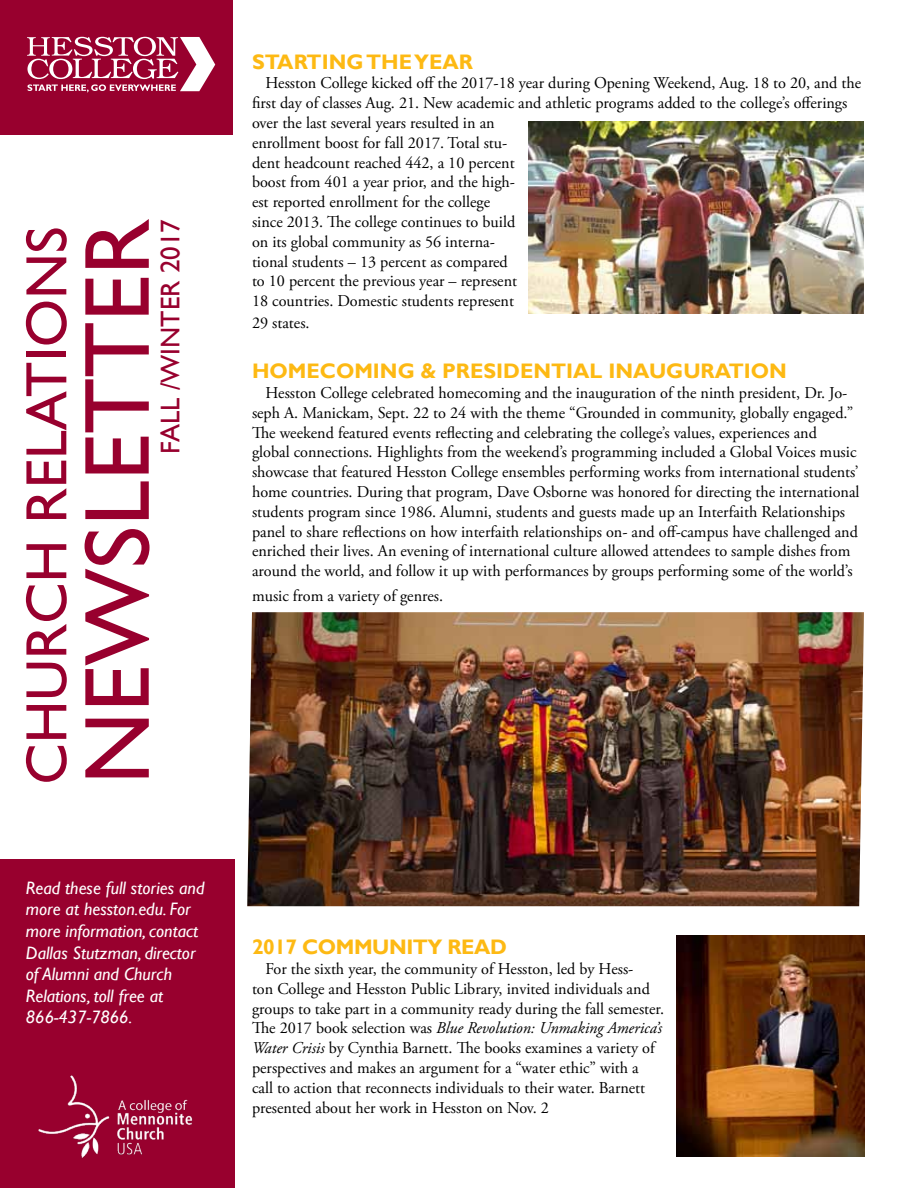
<style>
.page{position:relative;width:918px;height:1188px;background:#fff}
.page>*{position:absolute;margin:0;border:0;box-sizing:border-box;transform-origin:0 0}
.t1{font:93px "Gill Sans";color:#98002e}
.t2{font:58.5px "Gill Sans";color:#98002e}
.t3{font:27px "Gill Sans";color:#98002e}
.t4{font:700 21px "Gill Sans";color:#fdb913}
.t5{font:italic 18px/21.6px "Gill Sans";color:#fff}
.t6{font:16.5px/19.8px "Adobe Garamond Pro";color:#000}
.s1{font-style:italic}
</style>
<div class="page">
<img style="left:677px;top:935px;width:187px;height:222px">
<img style="left:528px;top:121px;width:336px;height:193px">
<div style="left:0;top:0;width:233px;height:135px;background:#98002e"></div>
<div style="left:0;top:860px;width:234px;height:328px;background:#98002e"></div>
<img style="left:38px;top:1075px;width:155px;height:83px">
<svg style="left:27px;top:37px;width:188px;height:55px"></svg>
<img style="left:247px;top:612px;width:617px;height:294px">
<h2 class="t2" style="left:13px;top:785px;width:560px;rotate:-90deg">CHURCH RELATIONS</h2>
<h1 class="t1" style="left:63px;top:785px;width:567px;rotate:-90deg">NEWSLETTER</h1>
<h3 class="t3" style="left:155px;top:454px;width:236px;rotate:-90deg">FALL /WINTER 2017</h3>
<p class="t5" style="left:26px;top:877px;width:180px">Read these full stories and more at hesston.edu. For more information, contact<br>Dallas Stutzman, director of Alumni and Church<br>Relations, toll free at<br>866-437-7866.</p>
<p class="t4" style="left:252px;top:49px;width:223px">STARTING THE YEAR</p>
<p class="t6" style="left:252px;top:74px;width:611px;text-indent:14px">Hesston College kicked off the 2017-18 year during Opening Weekend, Aug. 18 to 20, and the first day of classes Aug. 21. New academic and athletic programs added to the college’s offerings over the last several years resulted in an<br>enrollment boost for fall 2017. Total stu-<br>dent headcount reached 442, a 10 percent<br>boost from 401 a year prior, and the high-<br>est reported enrollment for the college<br>since 2013. The college continues to build<br>on its global community as 56 interna-<br>tional students – 13 percent as compared<br>to 10 percent the previous year – represent<br>18 countries. Domestic students represent</p>
<p class="t6" style="left:252px;top:313px;width:59px">29 states.</p>
<p class="t4" style="left:252px;top:358px;width:536px">HOMECOMING &amp; PRESIDENTIAL INAUGURATION</p>
<p class="t6" style="left:252px;top:383px;width:609px;text-indent:14px">Hesston College celebrated homecoming and the inauguration of the ninth president, Dr. Jo&shy;seph A. Manickam, Sept. 22 to 24 with the theme “Grounded in community, globally engaged.” The weekend featured events reflecting and celebrating the college’s values, experiences and<br>global connections. Highlights from the weekend’s programming included a Global Voices music showcase that featured Hesston College ensembles performing works from international students’ home countries. During that program, Dave Osborne was honored for directing the international students program since 1986. Alumni, students and guests made up an Interfaith Relationships panel to share reflections on how interfaith relationships on- and off-campus have challenged and enriched their lives. An evening of international culture allowed attendees to sample dishes from around the world, and follow it up with performances by groups performing some of the world’s</p>
<p class="t6" style="left:252px;top:587px;width:193px">music from a variety of genres.</p>
<p class="t4" style="left:252px;top:934px;width:67px">2017 COMMUNITY</p>
<p class="t4" style="left:447px;top:934px;width:16px">READ</p>
<p class="t6" style="left:252px;top:959px;width:414px;text-indent:14px">For the sixth year, the community of Hesston, led by Hess-<br>ton College and Hesston Public Library, invited individuals and groups to take part in a community ready during the fall semester.<br>The 2017 book selection was <span class="s1">Blue Revolution: Unmaking America’s Water Crisis</span> by Cynthia Barnett. The books examines a variety of perspectives and makes an argument for a “water ethic” with a<br>call to action that reconnects individuals to their water. Barnett presented about her work in Hesston on Nov. 2</p>
</div>
